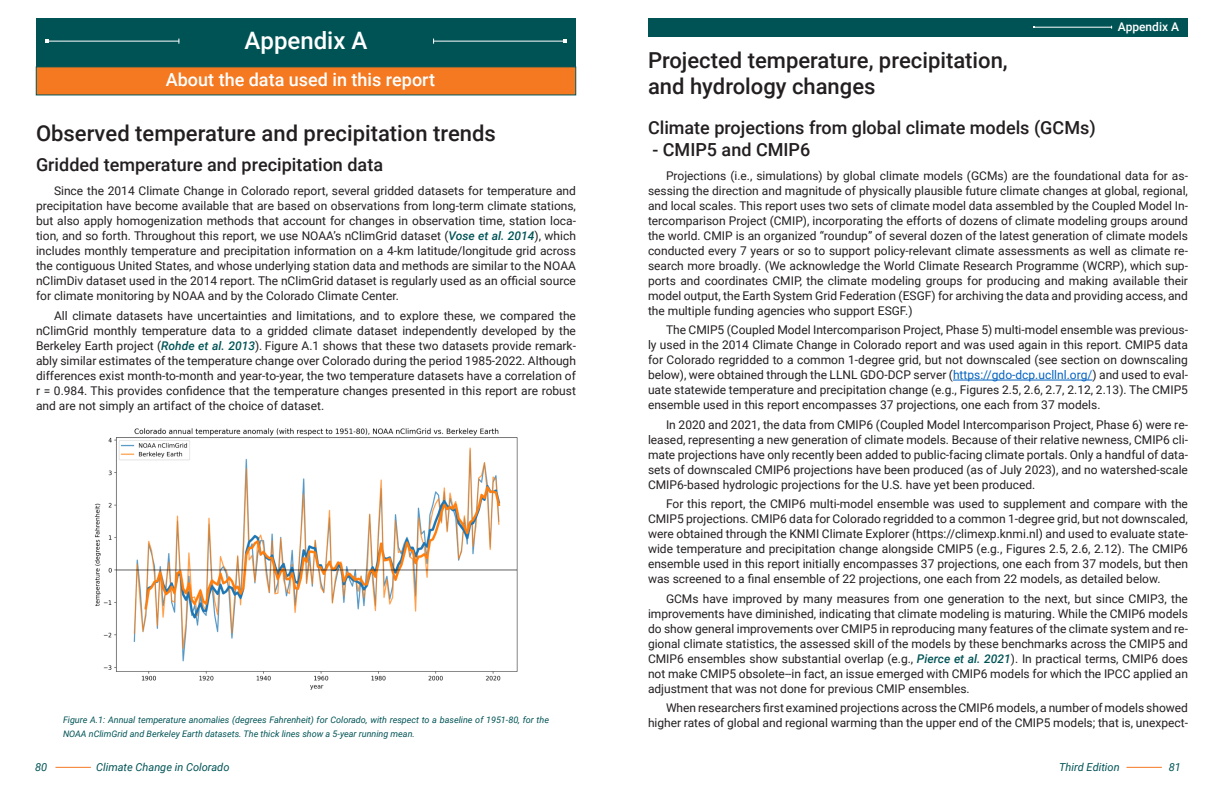
<style>
.page{position:relative;width:1224px;height:792px;background:#fff}
.page>*{position:absolute;margin:0;border:0;box-sizing:border-box;transform-origin:0 0}
.WSCOE_Roboto_Medium_Style_h1{font:500 24px "Roboto";color:#fff}
.WSCOE_Roboto_Medium_Style_h2{font:500 22px/26.4px "Roboto";color:#231f20}
.WSCOE_Roboto_Reg_in-text_h3{font:500 18px "Roboto";color:#231f20}
.WSCOE_Roboto_Medium_Style_h2-2{font:500 18px "Roboto";color:#fff}
.Normal_Roboto{font:12px/15px "Roboto";color:#231f20;text-align:justify}
.t1{font:500 12px "Roboto";color:#fff}
.t2{font:italic 11px "Roboto";color:#005355}
.t3{font:italic 9px/14px "Roboto";color:#005355}
.s1{font-weight:500;font-style:italic;color:#005355}
.s2{color:#0563c1}
</style>
<div class="page">
<hr style="left:1126px;top:767px;width:36px;height:1px;background:#f47921">
<div style="left:648px;top:18px;width:540px;height:18px;background:#005355"></div>
<hr style="left:55px;top:767px;width:36px;height:1px;background:#f47921">
<img style="left:95px;top:428px;width:422px;height:262px">
<hr style="left:953px;top:380px;width:139px;height:1px;background:#0563c1">
<div style="left:36px;top:18px;width:540px;height:49px;background:#005355"></div>
<hr style="left:47px;top:41px;width:132px;height:1px;background:#fff">
<svg style="left:45px;top:39px;width:4px;height:4px"></svg>
<hr style="left:434px;top:41px;width:131px;height:1px;background:#fff">
<svg style="left:563px;top:39px;width:4px;height:4px"></svg>
<div style="left:36px;top:67px;width:540px;height:28px;background:#f47921"></div>
<hr style="left:1034px;top:27px;width:78px;height:1px;background:#fff">
<h1 class="WSCOE_Roboto_Medium_Style_h1" style="left:245px;top:23px;width:124px">Appendix A</h1>
<h2 class="WSCOE_Roboto_Medium_Style_h2-2" style="left:166px;top:67px;width:271px">About the data used in this report</h2>
<h2 class="WSCOE_Roboto_Medium_Style_h2" style="left:36px;top:119px;width:461px">Observed temperature and precipitation trends</h2>
<h2 class="WSCOE_Roboto_Reg_in-text_h3" style="left:36px;top:152px;width:349px">Gridded temperature and precipitation data</h2>
<p class="Normal_Roboto" style="left:36px;top:183px;width:542px;text-indent:18px">Since the 2014 Climate Change in Colorado report, several gridded datasets for temperature and precipitation have become available that are based on observations from long-term climate stations, but also apply homogenization methods that account for changes in observation time, station loca&shy;tion, and so forth. Throughout this report, we use NOAA’s nClimGrid dataset (<span class="s1">Vose et al. 2014</span>), which includes monthly temperature and precipitation information on a 4-km latitude/longitude grid across the contiguous United States, and whose underlying station data and methods are similar to the NOAA nClimDiv dataset used in the 2014 report. The nClimGrid dataset is regularly used as an official source for climate monitoring by NOAA and by the Colorado Climate Center.</p>
<p class="Normal_Roboto" style="left:36px;top:308px;width:542px;text-indent:18px">All climate datasets have uncertainties and limitations, and to explore these, we compared the nClimGrid monthly temperature data to a gridded climate dataset independently developed by the Berkeley Earth project (<span class="s1">Rohde et al. 2013</span>). Figure A.1 shows that these two datasets provide remark&shy;ably similar estimates of the temperature change over Colorado during the period 1985-2022. Although differences exist month-to-month and year-to-year, the two temperature datasets have a correlation of r = 0.984. This provides confidence that the temperature changes presented in this report are robust and are not simply an artifact of the choice of dataset.</p>
<p class="t3" style="left:63px;top:712px;width:488px">Figure A.1: Annual temperature anomalies (degrees Fahrenheit) for Colorado, with respect to a baseline of 1951-80, for the<br>NOAA nClimGrid and Berkeley Earth datasets. The thick lines show a 5-year running mean.</p>
<p class="t1" style="left:1118px;top:19px;width:63px">Appendix A</p>
<h2 class="WSCOE_Roboto_Medium_Style_h2" style="left:648px;top:46px;width:361px">Projected temperature, precipitation, and hydrology changes</h2>
<h2 class="WSCOE_Roboto_Reg_in-text_h3" style="left:648px;top:115px;width:449px">Climate projections from global climate models (GCMs)</h2>
<h2 class="WSCOE_Roboto_Reg_in-text_h3" style="left:652px;top:137px;width:159px">- CMIP5 and CMIP6</h2>
<p class="Normal_Roboto" style="left:648px;top:167px;width:542px;text-indent:18px">Projections (i.e., simulations) by global climate models (GCMs) are the foundational data for as&shy;sessing the direction and magnitude of physically plausible future climate changes at global, regional, and local scales. This report uses two sets of climate model data assembled by the Coupled Model In&shy;tercomparison Project (CMIP), incorporating the efforts of dozens of climate modeling groups around the world. CMIP is an organized “roundup” of several dozen of the latest generation of climate models conducted every 7 years or so to support policy-relevant climate assessments as well as climate re&shy;search more broadly. (We acknowledge the World Climate Research Programme (WCRP), which sup&shy;ports and coordinates CMIP, the climate modeling groups for producing and making available their model output, the Earth System Grid Federation (ESGF) for archiving the data and providing access, and the multiple funding agencies who support ESGF.)</p>
<p class="Normal_Roboto" style="left:648px;top:322px;width:542px;text-indent:18px">The CMIP5 (Coupled Model Intercomparison Project, Phase 5) multi-model ensemble was previous&shy;ly used in the 2014 Climate Change in Colorado report and was used again in this report. CMIP5 data for Colorado regridded to a common 1-degree grid, but not downscaled (see section on downscaling below), were obtained through the LLNL GDO-DCP server (<span class="s2">https://gdo-dcp.ucllnl.org/</span>) and used to eval&shy;uate statewide temperature and precipitation change (e.g., Figures 2.5, 2.6, 2.7, 2.12, 2.13). The CMIP5 ensemble used in this report encompasses 37 projections, one each from 37 models.</p>
<p class="Normal_Roboto" style="left:648px;top:416px;width:542px;text-indent:18px">In 2020 and 2021, the data from CMIP6 (Coupled Model Intercomparison Project, Phase 6) were re&shy;leased, representing a new generation of climate models. Because of their relative newness, CMIP6 cli&shy;mate projections have only recently been added to public-facing climate portals. Only a handful of data&shy;sets of downscaled CMIP6 projections have been produced (as of July 2023), and no watershed-scale CMIP6-based hydrologic projections for the U.S. have yet been produced.</p>
<p class="Normal_Roboto" style="left:648px;top:496px;width:542px;text-indent:18px">For this report, the CMIP6 multi-model ensemble was used to supplement and compare with the CMIP5 projections. CMIP6 data for Colorado regridded to a common 1-degree grid, but not downscaled, were obtained through the KNMI Climate Explorer (https://climexp.knmi.nl) and used to evaluate state&shy;wide temperature and precipitation change alongside CMIP5 (e.g., Figures 2.5, 2.6, 2.12). The CMIP6 ensemble used in this report initially encompasses 37 projections, one each from 37 models, but then was screened to a final ensemble of 22 projections, one each from 22 models, as detailed below.</p>
<p class="Normal_Roboto" style="left:648px;top:590px;width:542px;text-indent:18px">GCMs have improved by many measures from one generation to the next, but since CMIP3, the improvements have diminished, indicating that climate modeling is maturing. While the CMIP6 models do show general improvements over CMIP5 in reproducing many features of the climate system and re&shy;gional climate statistics, the assessed skill of the models by these benchmarks across the CMIP5 and CMIP6 ensembles show substantial overlap (e.g., <span class="s1">Pierce et al. 2021</span>). In practical terms, CMIP6 does not make CMIP5 obsolete--in fact, an issue emerged with CMIP6 models for which the IPCC applied an adjustment that was not done for previous CMIP ensembles.</p>
<p class="Normal_Roboto" style="left:648px;top:700px;width:542px;text-align:right">When researchers first examined projections across the CMIP6 models, a number of models showed higher rates of global and regional warming than the upper end of the CMIP5 models; that is, unexpect-</p>
<p class="t2" style="left:35px;top:759px;width:14px">80</p>
<p class="t2" style="left:96px;top:759px;width:135px">Climate Change in Colorado</p>
<p class="t2" style="left:1059px;top:759px;width:62px">Third Edition</p>
<p class="t2" style="left:1169px;top:759px;width:14px">81</p>
</div>
